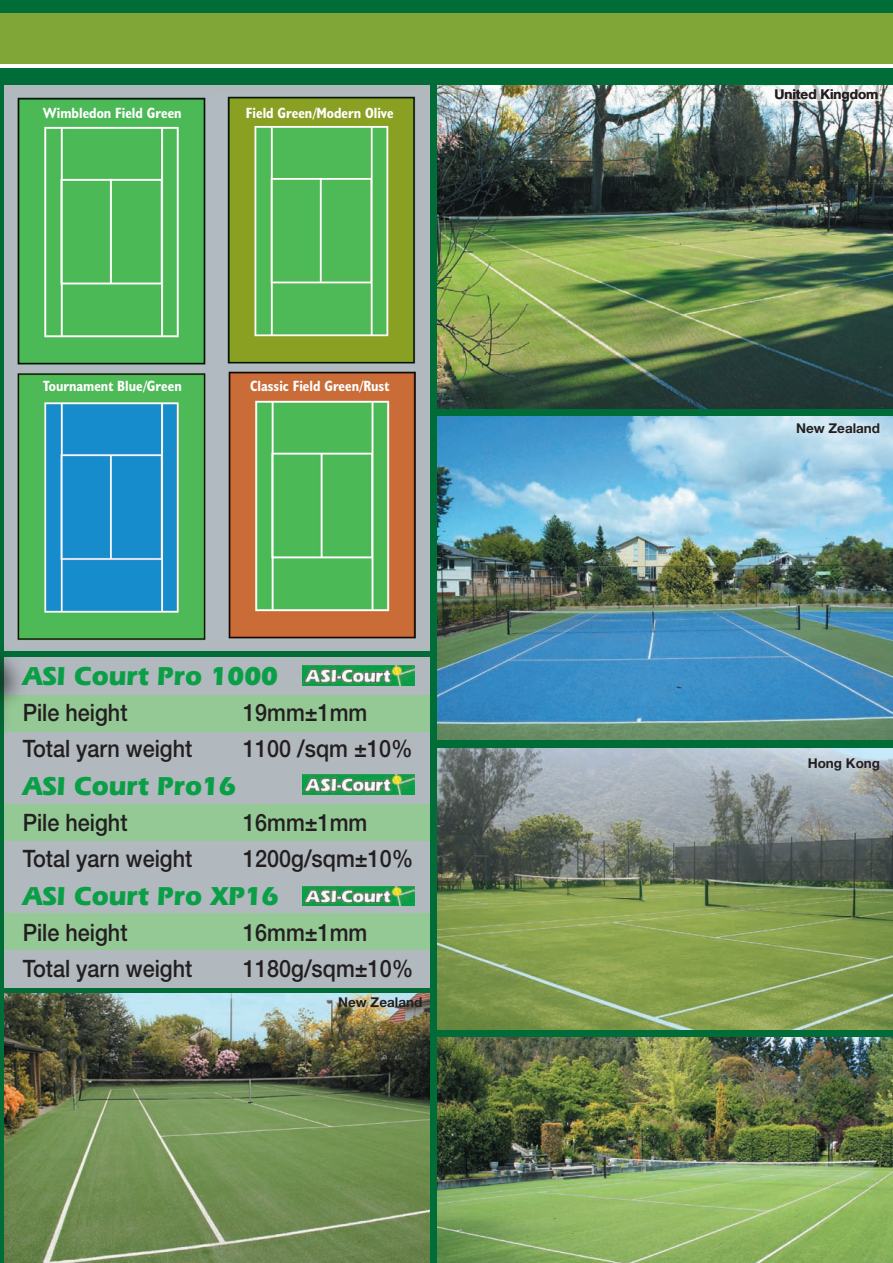
<style>
.page{position:relative;width:893px;height:1263px;background:#fff}
.page>*{position:absolute;margin:0;border:0;box-sizing:border-box;transform-origin:0 0}
.t1{font:700 27px "Eras IT Cby BT";color:#0a9f46}
.t2{font:500 24px "Helvetica Neue";color:#231f20;scale:.9 1}
.t3{font:700 condensed 14.85px "Humanist 521 BT";color:#fff}
.t4{font:700 13.5px "Helvetica Neue";color:#231f20}
</style>
<div class="page">
<div style="left:0;top:68px;width:893px;height:1195px;background:#006d38"></div>
<img style="left:438px;top:85px;width:455px;height:323px">
<img style="left:438px;top:748px;width:455px;height:281px">
<img style="left:438px;top:417px;width:455px;height:323px">
<div style="left:0;top:0;width:893px;height:64px;background:#81a638"></div>
<div style="left:4px;top:657px;width:425px;height:331px;background:#b1b9bf"></div>
<div style="left:4px;top:695px;width:425px;height:36px;background:#94c895"></div>
<div style="left:4px;top:805px;width:425px;height:36px;background:#94c895"></div>
<div style="left:4px;top:913px;width:425px;height:36px;background:#94c895"></div>
<div style="left:0;top:0;width:893px;height:13px;background:#006d38"></div>
<img style="left:4px;top:994px;width:425px;height:269px">
<div style="left:4px;top:85px;width:217px;height:565px;background:#b1b9bf"></div>
<img style="left:17px;top:97px;width:189px;height:543px">
<div style="left:213px;top:85px;width:216px;height:565px;background:#b1b9bf"></div>
<img style="left:227px;top:96px;width:188px;height:543px">
<div style="left:0;top:575px;width:29px;height:328px;background:#231f20;opacity:.75"></div>
<img style="left:438px;top:1037px;width:455px;height:226px">
<svg style="left:773px;top:86px;width:107px;height:15px;background:#eaeae9"></svg>
<img style="left:303px;top:886px;width:112px;height:20px">
<img style="left:303px;top:775px;width:112px;height:19px">
<img style="left:303px;top:665px;width:112px;height:20px">
<p class="t3" style="left:43px;top:103px;width:140px">Wimbledon Field Green</p>
<p class="t3" style="left:246px;top:103px;width:149px">Field Green/Modern Olive</p>
<p class="t3" style="left:43px;top:377px;width:140px">Tournament Blue/Green</p>
<p class="t3" style="left:250px;top:377px;width:141px">Classic Field Green/Rust</p>
<p class="t1" style="left:23px;top:659px;width:257px">ASI Court Pro 1000</p>
<p class="t2" style="left:23px;top:698px;width:118px">Pile height</p>
<p class="t2" style="left:243px;top:698px;width:139px">19mm±1mm</p>
<p class="t2" style="left:23px;top:734px;width:190px">Total yarn weight</p>
<p class="t2" style="left:243px;top:734px;width:190px">1100 /sqm ±10%</p>
<p class="t1" style="left:23px;top:769px;width:215px">ASI Court Pro16</p>
<p class="t2" style="left:23px;top:808px;width:118px">Pile height</p>
<p class="t2" style="left:243px;top:808px;width:139px">16mm±1mm</p>
<p class="t2" style="left:23px;top:844px;width:190px">Total yarn weight</p>
<p class="t2" style="left:243px;top:844px;width:191px">1200g/sqm±10%</p>
<p class="t1" style="left:23px;top:879px;width:258px">ASI Court Pro XP16</p>
<p class="t2" style="left:23px;top:918px;width:118px">Pile height</p>
<p class="t2" style="left:243px;top:918px;width:139px">16mm±1mm</p>
<p class="t2" style="left:23px;top:954px;width:190px">Total yarn weight</p>
<p class="t2" style="left:243px;top:954px;width:191px">1180g/sqm±10%</p>
<p class="t4" style="left:338px;top:994px;width:86px">New Zealand</p>
<p class="t4" style="left:774px;top:86px;width:106px">United Kingdom</p>
<p class="t4" style="left:796px;top:420px;width:86px">New Zealand</p>
<p class="t4" style="left:808px;top:754px;width:74px">Hong Kong</p>
</div>
